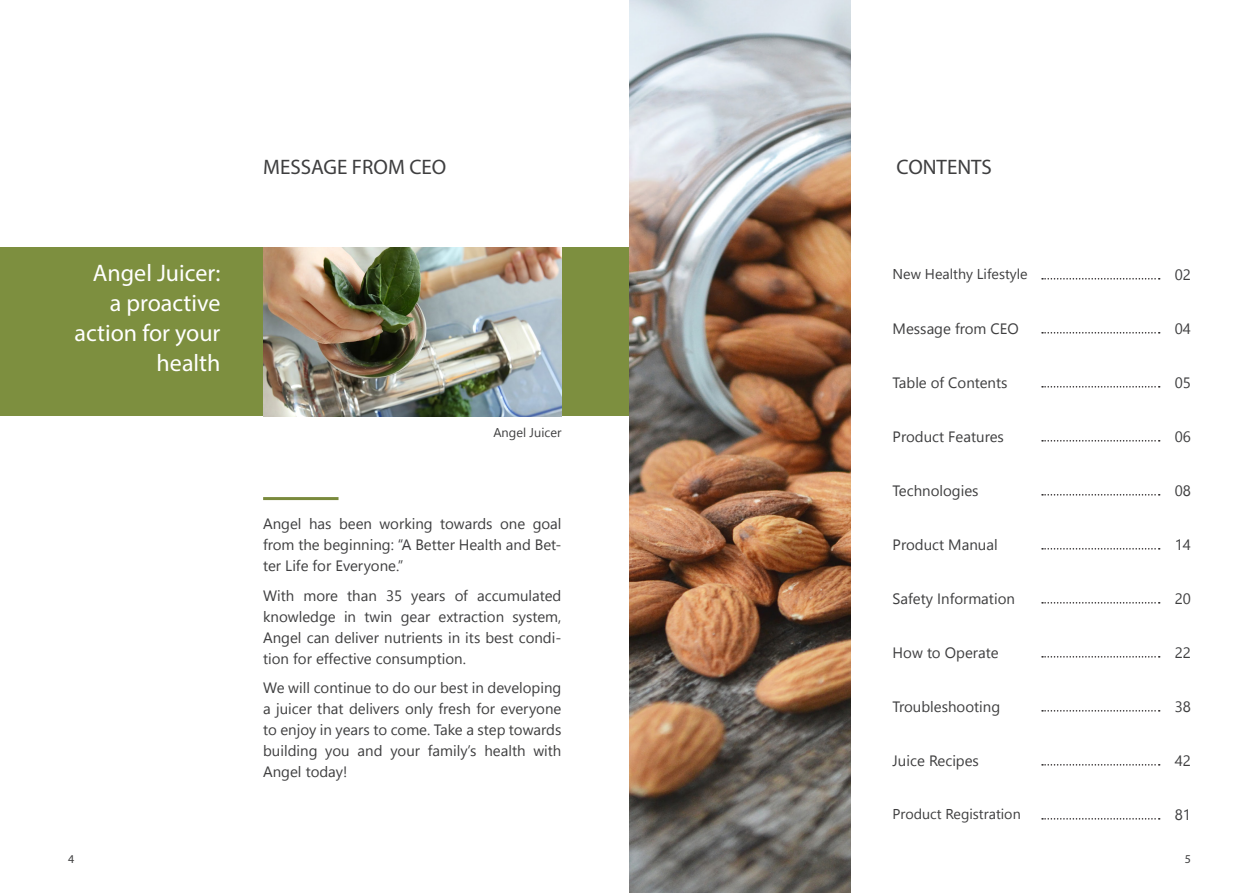
<style>
.page{position:relative;width:1259px;height:893px;background:#fff}
.page>*{position:absolute;margin:0;border:0;box-sizing:border-box;transform-origin:0 0}
.t1{font:24px/30px "Myriad Pro";color:#fff;text-align:right}
.t2{font:21px "Myriad Pro";color:#3e3e3f}
.t3{font:15px/21px "Segoe UI Historic";color:#3e3e3f;text-align:justify}
.t4{font:14.25px "Segoe UI Historic";color:#3e3e3f}
.t5{font:12.75px "Segoe UI Historic";color:#3e3e3f}
.t6{font:12px "Myriad Pro";color:#3e3e3f}
</style>
<div class="page">
<div style="left:0;top:248px;width:629px;height:168px;background:#7d8f3f"></div>
<img style="left:263px;top:248px;width:298px;height:168px">
<img style="left:629px;top:0;width:221px;height:893px">
<hr style="left:263px;top:497px;width:75px;height:3px;background:#7a8a3c">
<svg style="left:1042px;top:278px;width:117px;height:2px"></svg>
<svg style="left:1042px;top:332px;width:117px;height:2px"></svg>
<svg style="left:1042px;top:386px;width:117px;height:2px"></svg>
<svg style="left:1042px;top:440px;width:117px;height:2px"></svg>
<svg style="left:1042px;top:494px;width:117px;height:2px"></svg>
<svg style="left:1042px;top:548px;width:117px;height:2px"></svg>
<svg style="left:1042px;top:602px;width:117px;height:2px"></svg>
<svg style="left:1042px;top:656px;width:117px;height:2px"></svg>
<svg style="left:1042px;top:710px;width:117px;height:2px"></svg>
<svg style="left:1042px;top:764px;width:117px;height:2px"></svg>
<svg style="left:1042px;top:818px;width:117px;height:2px"></svg>
<p class="t1" style="left:75px;top:258px;width:147px">Angel Juicer:<br>a proactive action for your health</p>
<p class="t2" style="left:263px;top:154px;width:185px">MESSAGE FROM CEO</p>
<p class="t5" style="left:493px;top:425px;width:70px">Angel Juicer</p>
<p class="t3" style="left:263px;top:513px;width:300px">Angel has been working towards one goal from the beginning: “A Better Health and Bet&shy;ter Life for Everyone.”</p>
<p class="t3" style="left:263px;top:585px;width:300px">With more than 35 years of accumulated knowledge in twin gear extraction system, Angel can deliver nutrients in its best condi&shy;tion for effective consumption.</p>
<p class="t3" style="left:263px;top:677px;width:300px">We will continue to do our best in developing a juicer that delivers only fresh for everyone to enjoy in years to come. Take a step towards building you and your family’s health with Angel today!</p>
<p class="t2" style="left:896px;top:154px;width:97px">CONTENTS</p>
<p class="t4" style="left:892px;top:266px;width:137px">New Healthy Lifestyle</p>
<p class="t3" style="left:1174px;top:264px;width:18px">02</p>
<p class="t3" style="left:892px;top:318px;width:128px">Message from CEO</p>
<p class="t3" style="left:1174px;top:318px;width:18px">04</p>
<p class="t3" style="left:892px;top:372px;width:116px">Table of Contents</p>
<p class="t3" style="left:1174px;top:372px;width:18px">05</p>
<p class="t3" style="left:892px;top:426px;width:113px">Product Features</p>
<p class="t3" style="left:1174px;top:426px;width:18px">06</p>
<p class="t3" style="left:892px;top:480px;width:87px">Technologies</p>
<p class="t3" style="left:1174px;top:480px;width:18px">08</p>
<p class="t3" style="left:892px;top:534px;width:107px">Product Manual</p>
<p class="t3" style="left:1174px;top:534px;width:18px">14</p>
<p class="t3" style="left:892px;top:588px;width:124px">Safety Information</p>
<p class="t3" style="left:1174px;top:588px;width:18px">20</p>
<p class="t3" style="left:892px;top:642px;width:107px">How to Operate</p>
<p class="t3" style="left:1174px;top:642px;width:18px">22</p>
<p class="t3" style="left:892px;top:696px;width:109px">Troubleshooting</p>
<p class="t3" style="left:1174px;top:696px;width:18px">38</p>
<p class="t3" style="left:892px;top:750px;width:88px">Juice Recipes</p>
<p class="t3" style="left:1174px;top:750px;width:18px">42</p>
<p class="t4" style="left:892px;top:806px;width:130px">Product Registration</p>
<p class="t3" style="left:1174px;top:804px;width:18px">81</p>
<p class="t6" style="left:68px;top:851px;width:8px">4</p>
<p class="t6" style="left:1184px;top:851px;width:8px">5</p>
</div>
